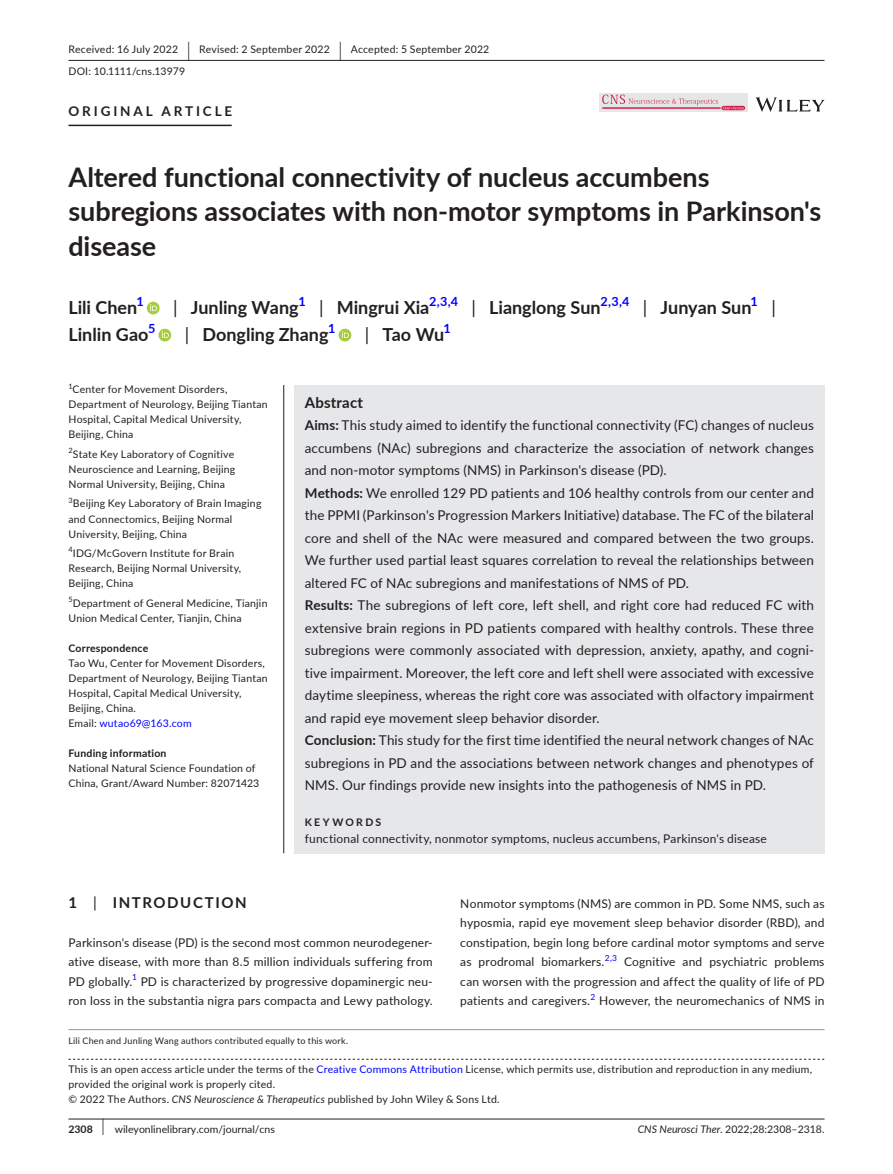
<style>
.page{position:relative;width:893px;height:1174px;background:#fff}
.page>*{position:absolute;margin:0;border:0;box-sizing:border-box;transform-origin:0 0}
.t1{font:700 27px/34.5px "Lato";letter-spacing:-.005em;color:#231f20}
.t2{font:700 18px "Lato";letter-spacing:-.005em;color:#231f20}
.t3{font:18px "Lato";color:#231f20}
.t4{font:700 15px "Lato";letter-spacing:.1em;color:#231f20}
.t5{font:700 15px "Lato";letter-spacing:.015em;color:#231f20}
.t6{font:13.5px/22.5px "Lato";letter-spacing:.01em;color:#231f20}
.t7{font:700 13.5px "Lato";letter-spacing:.215em;color:#231f20}
.t8{font:700 12.6px "Lato";color:#00f}
.t9{font:12px/19.5px "Lato";letter-spacing:.015em;color:#231f20;text-align:justify}
.t10{font:10.5px/15px "Lato";letter-spacing:.02em;color:#231f20}
.t11{font:10.5px "Lato";color:#231f20}
.t12{font:700 10.5px "Lato";letter-spacing:.02em;color:#231f20}
.t13{font:700 10.5px "Lato";letter-spacing:.22em;color:#231f20}
.t14{font:9px "Lato";letter-spacing:.025em;color:#231f20}
.t15{font:7.35px "Lato";color:#231f20}
.s1{font-size:19.65px}
.s2{font-weight:400}
.s3{color:#00f}
.s4{font-weight:700}
.s5{font-style:italic}
.s6{font-size:17.4px}
</style>
<div class="page">
<hr style="left:68px;top:1118px;width:756px;height:1px;background:#231f20">
<svg style="left:756px;top:97px;width:68px;height:15px"></svg>
<div style="left:599px;top:93px;width:149px;height:19px;background:#e5e6e6"></div>
<hr style="left:721px;top:106px;width:24px;height:4px;background:#d11c4b;border-radius:2px">
<svg style="left:602px;top:95px;width:142px;height:15px"></svg>
<hr style="left:68px;top:60px;width:756px;height:1px;background:#231f20">
<hr style="left:68px;top:125px;width:164px;height:1px;background:#231f20">
<div style="left:147px;top:302px;width:13px;height:12px;background:#a5cd39;border-radius:50%"></div>
<svg style="left:150px;top:304px;width:7px;height:7px"></svg>
<div style="left:159px;top:329px;width:12px;height:12px;background:#a5cd39;border-radius:50%"></div>
<svg style="left:162px;top:331px;width:7px;height:7px"></svg>
<div style="left:339px;top:329px;width:12px;height:12px;background:#a5cd39;border-radius:50%"></div>
<svg style="left:342px;top:331px;width:7px;height:7px"></svg>
<svg style="left:68px;top:1058px;width:756px;height:1px"></svg>
<hr style="left:68px;top:1029px;width:756px;height:1px;background:#939598">
<div style="left:294px;top:385px;width:530px;height:468px;background:#e6e7e9"></div>
<hr style="left:283px;top:385px;width:1px;height:468px;background:#231f20">
<p class="t10" style="left:68px;top:38px;width:422px;line-height:21.8px">Received: 16 July 2022 <span class="s1">|</span> Revised: 2 September 2022 <span class="s1">|</span> Accepted: 5 September 2022<br>DOI: 10.1111/cns.13979</p>
<p class="t7" style="left:68px;top:101px;width:165px">ORIGINAL ARTICLE</p>
<h1 class="t1" style="left:68px;top:159px;width:754px">Altered functional connectivity of nucleus accumbens subregions associates with non-motor symptoms in Parkinson's disease</h1>
<h2 class="t2" style="left:68px;top:295px;width:70px">Lili Chen</h2>
<p class="t8" style="left:136px;top:292px;width:9px">1</p>
<h2 class="t2" style="left:173px;top:295px;width:127px"><span class="s2">|</span> Junling Wang</h2>
<p class="t8" style="left:298px;top:292px;width:9px">1</p>
<h2 class="t2" style="left:319px;top:295px;width:112px"><span class="s2">|</span> Mingrui Xia</h2>
<p class="t8" style="left:429px;top:292px;width:30px">2,3,4</p>
<h2 class="t2" style="left:472px;top:295px;width:131px"><span class="s2">|</span> Lianglong Sun</h2>
<p class="t8" style="left:600px;top:292px;width:30px">2,3,4</p>
<h2 class="t2" style="left:643px;top:295px;width:110px"><span class="s2">|</span> Junyan Sun</h2>
<p class="t8" style="left:751px;top:292px;width:9px">1</p>
<h2 class="t3" style="left:771px;top:295px;width:6px">|</h2>
<h2 class="t2" style="left:68px;top:322px;width:82px">Linlin Gao</h2>
<p class="t8" style="left:148px;top:319px;width:9px">5</p>
<h2 class="t2" style="left:185px;top:322px;width:145px"><span class="s2">|</span> Dongling Zhang</h2>
<p class="t8" style="left:328px;top:319px;width:9px">1</p>
<h2 class="t2" style="left:365px;top:322px;width:81px"><span class="s2">|</span> Tao Wu</h2>
<p class="t8" style="left:444px;top:319px;width:9px">1</p>
<p class="t15" style="left:68px;top:381px;width:6px">1</p>
<p class="t10" style="left:68px;top:382px;width:201px;text-indent:4px">Center for Movement Disorders,<br>Department of Neurology, Beijing Tiantan<br>Hospital, Capital Medical University,<br>Beijing, China</p>
<p class="t10" style="left:68px;top:446px;width:168px;text-align:justify"><sup>2</sup>State Key Laboratory of Cognitive Neuroscience and Learning, Beijing Normal University, Beijing, China</p>
<p class="t10" style="left:68px;top:496px;width:195px"><sup>3</sup>Beijing Key Laboratory of Brain Imaging and Connectomics, Beijing Normal<br>University, Beijing, China</p>
<p class="t10" style="left:68px;top:545px;width:174px"><sup>4</sup>IDG/McGovern Institute for Brain<br>Research, Beijing Normal University,<br>Beijing, China</p>
<p class="t10" style="left:68px;top:595px;width:201px"><sup>5</sup>Department of General Medicine, Tianjin<br>Union Medical Center, Tianjin, China</p>
<p class="t12" style="left:68px;top:640px;width:81px">Correspondence</p>
<p class="t10" style="left:68px;top:655px;width:201px">Tao Wu, Center for Movement Disorders,<br>Department of Neurology, Beijing Tiantan<br>Hospital, Capital Medical University,<br>Beijing, China.<br>Email: <span class="s3">wutao69@163.com</span></p>
<p class="t12" style="left:68px;top:745px;width:100px">Funding information</p>
<p class="t10" style="left:68px;top:760px;width:192px">National Natural Science Foundation of<br>China, Grant/Award Number: 82071423</p>
<p class="t5" style="left:305px;top:391px;width:60px">Abstract</p>
<p class="t6" style="left:305px;top:413px;width:511px"><span class="s4">Aims:</span> This study aimed to identify the functional connectivity (FC) changes of nucleus accumbens (NAc) subregions and characterize the association of network changes and non-motor symptoms (NMS) in Parkinson's disease (PD).<br><span class="s4">Methods:</span> We enrolled 129 PD patients and 106 healthy controls from our center and the PPMI (Parkinson's Progression Markers Initiative) database. The FC of the bilateral core and shell of the NAc were measured and compared between the two groups.<br>We further used partial least squares correlation to reveal the relationships between altered FC of NAc subregions and manifestations of NMS of PD.<br><span class="s4">Results:</span> The subregions of left core, left shell, and right core had reduced FC with extensive brain regions in PD patients compared with healthy controls. These three subregions were commonly associated with depression, anxiety, apathy, and cogni&shy;tive impairment. Moreover, the left core and left shell were associated with excessive daytime sleepiness, whereas the right core was associated with olfactory impairment and rapid eye movement sleep behavior disorder.<br><span class="s4">Conclusion:</span> This study for the first time identified the neural network changes of NAc subregions in PD and the associations between network changes and phenotypes of NMS. Our findings provide new insights into the pathogenesis of NMS in PD.</p>
<p class="t13" style="left:305px;top:814px;width:78px">KEYWORDS</p>
<p class="t9" style="left:305px;top:828px;width:464px">functional connectivity, nonmotor symptoms, nucleus accumbens, Parkinson's disease</p>
<p class="t4" style="left:68px;top:891px;width:180px">1 <span class="s2">|</span> INTRODUCTION</p>
<p class="t9" style="left:68px;top:932px;width:366px">Parkinson's disease (PD) is the second most common neurodegener&shy;ative disease, with more than 8.5 million individuals suffering from PD globally.<sup>1</sup> PD is characterized by progressive dopaminergic neu&shy;ron loss in the substantia nigra pars compacta and Lewy pathology.</p>
<p class="t14" style="left:68px;top:1033px;width:281px">Lili Chen and Junling Wang authors contributed equally to this work.</p>
<p class="t9" style="left:460px;top:893px;width:366px">Nonmotor symptoms (NMS) are common in PD. Some NMS, such as hyposmia, rapid eye movement sleep behavior disorder (RBD), and constipation, begin long before cardinal motor symptoms and serve as prodromal biomarkers.<sup>2,3</sup></p>
<p class="t9" style="left:460px;top:951px;width:366px;text-indent:164px">Cognitive and psychiatric problems can worsen with the progression and affect the quality of life of PD patients and caregivers.<sup>2</sup> However, the neuromechanics of NMS in</p>
<p class="t10" style="left:68px;top:1061px;width:745px">This is an open access article under the terms of the <span class="s3">Creative Commons Attribution</span> License, which permits use, distribution and reproduction in any medium, provided the original work is properly cited.<br>© 2022 The Authors. <span class="s5">CNS Neuroscience &amp; Therapeutics</span> published by John Wiley &amp; Sons Ltd.</p>
<p class="t11" style="left:68px;top:1121px;width:208px"><span class="s4">2308</span> <span class="s6">|</span> wileyonlinelibrary.com/journal/cns</p>
<p class="t11" style="left:638px;top:1121px;width:188px"><span class="s5">CNS Neurosci Ther.</span> 2022;28:2308–2318.</p>
</div>
